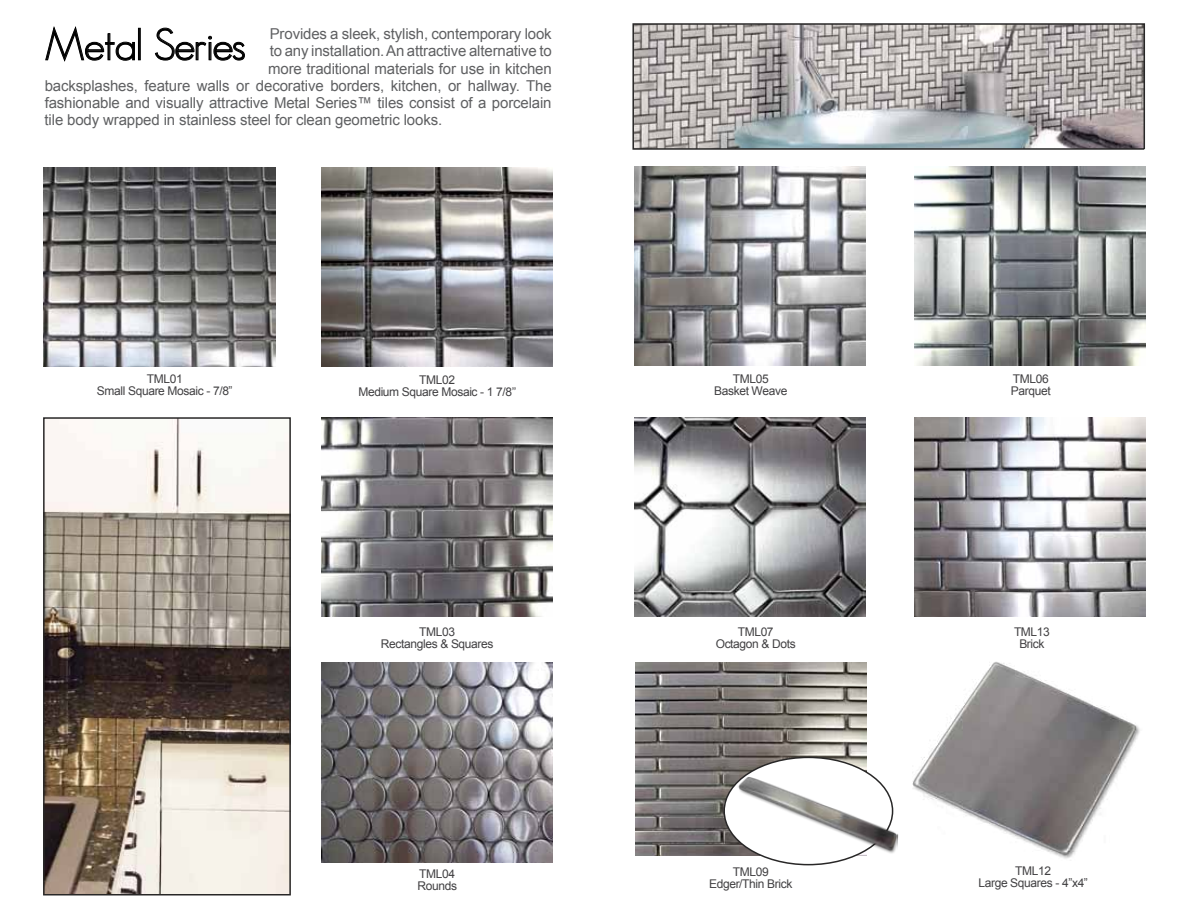
<style>
.page{position:relative;width:1188px;height:918px;background:#fff}
.page>*{position:absolute;margin:0;border:0;box-sizing:border-box;transform-origin:0 0}
.t1{font:45px "MAXIMO";color:#000}
.t2{font:15px "Arial";letter-spacing:-.01em;color:#5f6062}
.t3{font:12px/12px "Arial";letter-spacing:-.03em;color:#414042;text-align:center}
</style>
<div class="page">
<svg style="left:632px;top:23px;width:513px;height:127px;background:#aca9a9"></svg>
<svg style="left:46px;top:27px;width:89px;height:34px"></svg>
<div style="left:138px;top:28px;width:2px;height:32px;border:1px solid #000"></div>
<svg style="left:155px;top:28px;width:90px;height:32px"></svg>
<img style="left:44px;top:167px;width:231px;height:199px">
<img style="left:322px;top:663px;width:231px;height:199px">
<img style="left:322px;top:417px;width:231px;height:199px">
<img style="left:322px;top:167px;width:231px;height:199px">
<img style="left:914px;top:166px;width:231px;height:200px">
<img style="left:635px;top:417px;width:231px;height:199px">
<img style="left:913px;top:662px;width:227px;height:197px">
<img style="left:914px;top:417px;width:231px;height:199px">
<img style="left:635px;top:167px;width:231px;height:199px">
<img style="left:635px;top:663px;width:231px;height:192px">
<svg style="left:724px;top:757px;width:169px;height:108px"></svg>
<img style="left:736px;top:754px;width:163px;height:112px">
<img style="left:46px;top:420px;width:242px;height:473px">
<div style="left:43px;top:417px;width:248px;height:479px;border:2px solid #282727"></div>
<h1 class="t1" style="left:45px;top:19px;width:202px">Metal Series</h1>
<p class="t2" style="left:270px;top:24px;width:283px">Provides a sleek, stylish, contemporary look</p>
<p class="t2" style="left:270px;top:41px;width:283px">to any installation.An attractive alternative to</p>
<p class="t2" style="left:268px;top:59px;width:285px">more traditional materials for use in kitchen</p>
<p class="t2" style="left:45px;top:76px;width:508px">backsplashes, feature walls or decorative borders, kitchen, or hallway. The</p>
<p class="t2" style="left:45px;top:93px;width:508px">fashionable and visually attractive Metal Series™ tiles consist of a porcelain</p>
<p class="t2" style="left:45px;top:110px;width:399px">tile body wrapped in stainless steel for clean geometric looks.</p>
<p class="t3" style="left:97px;top:373px;width:137px">TML01<br>Small Square Mosaic - 7/8”</p>
<p class="t3" style="left:358px;top:374px;width:160px">TML02<br>Medium Square Mosaic - 1 7/8’’</p>
<p class="t3" style="left:381px;top:626px;width:114px">TML03<br>Rectangles &amp; Squares</p>
<p class="t3" style="left:417px;top:868px;width:41px;text-align:left">TML04<br>Rounds</p>
<p class="t3" style="left:714px;top:373px;width:75px">TML05<br>Basket Weave</p>
<p class="t3" style="left:1011px;top:373px;width:41px;text-align:left">TML06<br>Parquet</p>
<p class="t3" style="left:716px;top:625px;width:82px">TML07<br>Octagon &amp; Dots</p>
<p class="t3" style="left:709px;top:866px;width:85px">TML09<br>Edger/Thin Brick</p>
<p class="t3" style="left:1014px;top:626px;width:37px">TML13<br>Brick</p>
<p class="t3" style="left:978px;top:865px;width:111px">TML12<br>Large Squares - 4”x4”</p>
</div>
